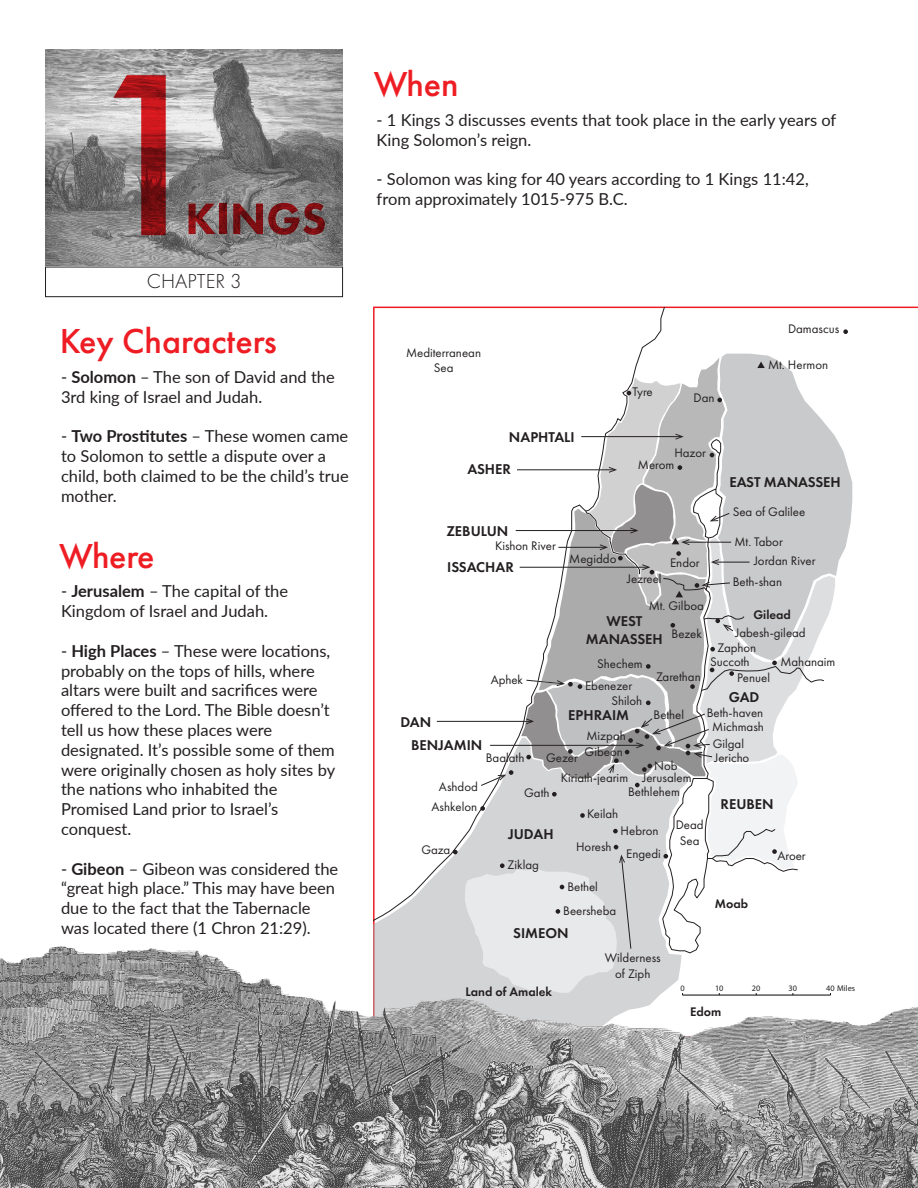
<style>
.page{position:relative;width:918px;height:1188px;background:#fff}
.page>*{position:absolute;margin:0;border:0;box-sizing:border-box;transform-origin:0 0}
.t1{font:500 240px "Futura PT";color:#ee1d23}
.t2{font:500 36px "Futura PT";color:#ee1d23}
.t3{font:300 21px "Futura PT";color:#231f20}
.t4{font:16.5px/19.8px "Lato";color:#231f20}
.t5{font:600 14.7px/17.7px "Futura PT";color:#231f20;text-align:center}
.t6{font:12.9px/15.5px "Futura PT";color:#231f20;text-align:center}
.t7{font:600 12.9px "Futura PT";color:#231f20}
.t8{font:8.25px "Myriad Pro";color:#231f20}
.s1{font-weight:700}
</style>
<div class="page">
<svg style="left:374px;top:307px;width:293px;height:434px"></svg>
<svg style="left:843px;top:329px;width:5px;height:5px"></svg>
<hr style="left:437px;top:721px;width:95px;height:1px;background:#231f20">
<svg style="left:465px;top:354px;width:387px;height:387px"></svg>
<img style="left:46px;top:50px;width:297px;height:216px">
<svg style="left:189px;top:204px;width:27px;height:30px"></svg>
<svg style="left:219px;top:204px;width:7px;height:30px"></svg>
<svg style="left:233px;top:203px;width:92px;height:32px;background:#794344"></svg>
<div style="left:45px;top:267px;width:298px;height:30px;border:1px solid #231f20"></div>
<img style="left:0;top:741px;width:918px;height:447px">
<h1 class="t1" style="left:81px;top:11px;width:138px">1</h1>
<p class="t3" style="left:147px;top:270px;width:96px">CHAPTER 3</p>
<h2 class="t2" style="left:59px;top:320px;width:219px">Key Characters</h2>
<p class="t4" style="left:61px;top:366px;width:275px">- <span class="s1">Solomon</span> – The son of David and the<br>3rd king of Israel and Judah.</p>
<p class="t4" style="left:61px;top:426px;width:289px">- <span class="s1">Two Prostitutes</span> – These women came to Solomon to settle a dispute over a child, both claimed to be the child’s true mother.</p>
<h2 class="t2" style="left:59px;top:534px;width:97px">Where</h2>
<p class="t4" style="left:61px;top:581px;width:229px">- <span class="s1">Jerusalem</span> – The capital of the<br>Kingdom of Israel and Judah.</p>
<p class="t4" style="left:61px;top:640px;width:276px">- <span class="s1">High Places</span> – These were locations, probably on the tops of hills, where altars were built and sacrifices were offered to the Lord. The Bible doesn’t tell us how these places were designated. It’s possible some of them were originally chosen as holy sites by the nations who inhabited the<br>Promised Land prior to Israel’s conquest.</p>
<p class="t4" style="left:61px;top:858px;width:279px">- <span class="s1">Gibeon</span> – Gibeon was considered the “great high place.” This may have been due to the fact that the Tabernacle was located there (1 Chron 21:29).</p>
<h2 class="t2" style="left:374px;top:62px;width:86px">When</h2>
<p class="t4" style="left:377px;top:109px;width:461px">- 1 Kings 3 discusses events that took place in the early years of<br>King Solomon’s reign.</p>
<p class="t4" style="left:377px;top:169px;width:434px">- Solomon was king for 40 years according to 1 Kings 11:42, from approximately 1015-975 B.C.</p>
<p class="t6" style="left:406px;top:345px;width:76px">Mediterranean<br>Sea</p>
<p class="t5" style="left:509px;top:428px;width:67px">NAPHTALI</p>
<p class="t5" style="left:467px;top:460px;width:45px">ASHER</p>
<p class="t6" style="left:632px;top:384px;width:22px">Tyre</p>
<p class="t6" style="left:694px;top:389px;width:22px">Dan</p>
<p class="t6" style="left:674px;top:445px;width:33px">Hazor</p>
<p class="t6" style="left:638px;top:457px;width:38px">Merom</p>
<p class="t5" style="left:446px;top:522px;width:64px">ZEBULUN</p>
<p class="t6" style="left:495px;top:538px;width:62px">Kishon River</p>
<p class="t5" style="left:447px;top:558px;width:68px">ISSACHAR</p>
<p class="t6" style="left:569px;top:551px;width:49px">Megiddo</p>
<p class="t6" style="left:627px;top:571px;width:36px">Jezreel</p>
<p class="t6" style="left:670px;top:555px;width:31px">Endor</p>
<p class="t6" style="left:788px;top:321px;width:53px">Damascus</p>
<p class="t6" style="left:768px;top:357px;width:62px">Mt. Hermon</p>
<p class="t5" style="left:729px;top:473px;width:113px">EAST MANASSEH</p>
<p class="t6" style="left:733px;top:504px;width:74px">Sea of Galilee</p>
<p class="t6" style="left:734px;top:534px;width:50px">Mt. Tabor</p>
<p class="t6" style="left:754px;top:553px;width:63px">Jordan River</p>
<p class="t6" style="left:733px;top:574px;width:51px">Beth-shan</p>
<p class="t6" style="left:649px;top:598px;width:57px">Mt. Gilboa</p>
<p class="t7" style="left:753px;top:606px;width:39px">Gilead</p>
<p class="t5" style="left:586px;top:612px;width:78px">WEST<br>MANASSEH</p>
<p class="t6" style="left:735px;top:625px;width:72px">Jabesh-gilead</p>
<p class="t6" style="left:672px;top:626px;width:32px">Bezek</p>
<p class="t6" style="left:718px;top:640px;width:40px">Zaphon</p>
<p class="t6" style="left:737px;top:670px;width:34px">Penuel</p>
<p class="t6" style="left:710px;top:654px;width:41px">Succoth</p>
<p class="t6" style="left:780px;top:654px;width:57px">Mahanaim</p>
<p class="t6" style="left:597px;top:656px;width:47px">Shechem</p>
<p class="t6" style="left:656px;top:669px;width:46px">Zarethan</p>
<p class="t6" style="left:491px;top:672px;width:34px">Aphek</p>
<p class="t6" style="left:585px;top:678px;width:49px">Ebenezer</p>
<p class="t6" style="left:586px;top:727px;width:41px">Mizpah</p>
<p class="t5" style="left:729px;top:688px;width:32px">GAD</p>
<p class="t6" style="left:611px;top:693px;width:32px">Shiloh</p>
<p class="t6" style="left:654px;top:707px;width:32px">Bethel</p>
<p class="t6" style="left:707px;top:705px;width:58px">Beth-haven</p>
<p class="t5" style="left:568px;top:706px;width:62px">EPHRAIM</p>
<p class="t5" style="left:400px;top:713px;width:32px">DAN</p>
<p class="t6" style="left:712px;top:719px;width:53px">Michmash</p>
<p class="t6" style="left:713px;top:736px;width:33px">Gilgal</p>
<p class="t5" style="left:411px;top:736px;width:73px">BENJAMIN</p>
<p class="t6" style="left:585px;top:744px;width:40px">Gibeon</p>
<p class="t6" style="left:486px;top:749px;width:40px">Baalath</p>
<p class="t6" style="left:546px;top:749px;width:33px">Gezer</p>
<p class="t6" style="left:714px;top:750px;width:36px">Jericho</p>
<p class="t6" style="left:654px;top:758px;width:25px">Nob</p>
<p class="t6" style="left:432px;top:777px;width:48px;line-height:19.6px">Ashdod<br>Ashkelon</p>
<p class="t6" style="left:421px;top:842px;width:31px">Gaza</p>
<p class="t6" style="left:524px;top:785px;width:27px">Gath</p>
<p class="t5" style="left:508px;top:825px;width:47px">JUDAH</p>
<p class="t6" style="left:508px;top:857px;width:33px">Ziklag</p>
<p class="t6" style="left:643px;top:770px;width:51px">Jerusalem</p>
<p class="t6" style="left:561px;top:770px;width:69px">Kiriath-jearim</p>
<p class="t6" style="left:628px;top:784px;width:53px">Bethlehem</p>
<p class="t6" style="left:587px;top:806px;width:33px">Keilah</p>
<p class="t6" style="left:576px;top:839px;width:37px">Horesh</p>
<p class="t6" style="left:621px;top:823px;width:39px">Hebron</p>
<p class="t6" style="left:626px;top:846px;width:36px">Engedi</p>
<p class="t6" style="left:563px;top:874px;width:55px;line-height:24.5px;text-align:left;text-indent:4px">Bethel<br>Beersheba</p>
<p class="t6" style="left:676px;top:817px;width:29px">Dead<br>Sea</p>
<p class="t5" style="left:513px;top:924px;width:57px">SIMEON</p>
<p class="t6" style="left:605px;top:950px;width:57px">Wilderness of Ziph</p>
<p class="t5" style="left:721px;top:795px;width:55px">REUBEN</p>
<p class="t7" style="left:715px;top:896px;width:35px">Moab</p>
<p class="t6" style="left:777px;top:848px;width:30px">Aroer</p>
<p class="t7" style="left:465px;top:984px;width:88px">Land of Amalek</p>
<p class="t8" style="left:680px;top:983px;width:6px">0</p>
<p class="t8" style="left:715px;top:983px;width:10px">10</p>
<p class="t8" style="left:752px;top:983px;width:10px">20</p>
<p class="t8" style="left:789px;top:983px;width:10px">30</p>
<p class="t8" style="left:826px;top:983px;width:30px">40 Miles</p>
<p class="t7" style="left:690px;top:1003px;width:33px">Edom</p>
</div>
